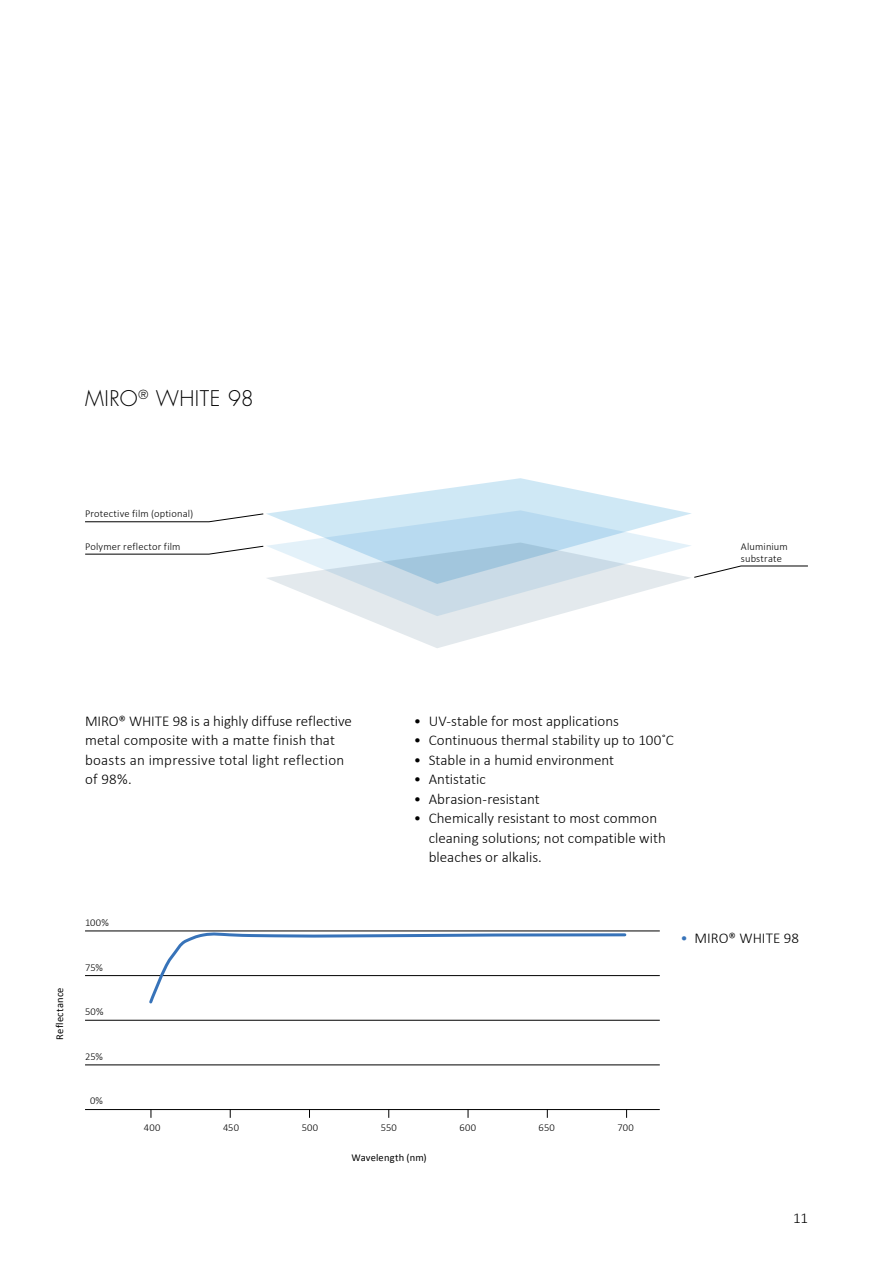
<style>
.page{position:relative;width:893px;height:1263px;background:#fff}
.page>*{position:absolute;margin:0;border:0;box-sizing:border-box;transform-origin:0 0}
.t1{font:300 21px "Futura";letter-spacing:.02em;color:#000}
.t2{font:300 15px/19.5px "Calibri";letter-spacing:.005em;color:#000}
.t3{font:300 10.5px/12px "Calibri";letter-spacing:.015em;color:#000}
.t4{font:10.5px "Calibri";letter-spacing:.015em;color:#000}
.s1{color:#3773b9}
</style>
<div class="page">
<svg style="left:359px;top:616px;width:193px;height:32px;fill:#e7ecef"></svg>
<svg style="left:293px;top:478px;width:381px;height:32px"></svg>
<svg style="left:266px;top:510px;width:425px;height:106px"></svg>
<hr style="left:85px;top:1109px;width:575px;height:1px;background:#000">
<hr style="left:85px;top:1065px;width:575px;height:1px;background:#000">
<hr style="left:85px;top:1020px;width:575px;height:1px;background:#000">
<hr style="left:85px;top:975px;width:575px;height:1px;background:#000">
<hr style="left:85px;top:931px;width:575px;height:1px;background:#000">
<svg style="left:148px;top:930px;width:480px;height:74px"></svg>
<svg style="left:85px;top:513px;width:179px;height:9px"></svg>
<svg style="left:85px;top:546px;width:179px;height:8px"></svg>
<svg style="left:694px;top:566px;width:114px;height:12px"></svg>
<h1 class="t1" style="left:85px;top:385px;width:170px">MIRO<sup>®</sup> WHITE 98</h1>
<p class="t3" style="left:85px;top:508px;width:110px">Protective film (optional)</p>
<p class="t3" style="left:85px;top:541px;width:97px">Polymer reflector film</p>
<p class="t3" style="left:741px;top:541px;width:48px">Aluminium substrate</p>
<p class="t2" style="left:85px;top:712px;width:268px">MIRO® WHITE 98 is a highly diffuse reflective metal composite with a matte finish that boasts an impressive total light reflection of 98%.</p>
<p class="t2" style="left:414px;top:712px;width:207px">• UV-stable for most applications</p>
<p class="t2" style="left:414px;top:732px;width:261px">• Continuous thermal stability up to 100˚C</p>
<p class="t2" style="left:414px;top:751px;width:202px">• Stable in a humid environment</p>
<p class="t2" style="left:414px;top:771px;width:74px">• Antistatic</p>
<p class="t2" style="left:414px;top:790px;width:127px">• Abrasion-resistant</p>
<p class="t2" style="left:429px;top:810px;width:239px;text-indent:-15px">• Chemically resistant to most common cleaning solutions; not compatible with bleaches or alkalis.</p>
<p class="t4" style="left:53px;top:1039px;width:54px;rotate:-90deg">Reflectance</p>
<p class="t3" style="left:85px;top:917px;width:25px">100%</p>
<p class="t3" style="left:85px;top:962px;width:19px">75%</p>
<p class="t3" style="left:85px;top:1006px;width:20px">50%</p>
<p class="t3" style="left:85px;top:1051px;width:20px">25%</p>
<p class="t3" style="left:90px;top:1095px;width:14px">0%</p>
<p class="t3" style="left:144px;top:1122px;width:18px">400</p>
<p class="t3" style="left:223px;top:1122px;width:18px">450</p>
<p class="t3" style="left:302px;top:1122px;width:18px">500</p>
<p class="t3" style="left:381px;top:1122px;width:18px">550</p>
<p class="t3" style="left:459px;top:1122px;width:18px">600</p>
<p class="t3" style="left:539px;top:1122px;width:18px">650</p>
<p class="t3" style="left:617px;top:1122px;width:18px">700</p>
<p class="t4" style="left:351px;top:1151px;width:77px">Wavelength (nm)</p>
<p class="t2" style="left:680px;top:929px;width:120px"><span class="s1">•</span> MIRO® WHITE 98</p>
<p class="t2" style="left:793px;top:1210px;width:16px">11</p>
</div>
